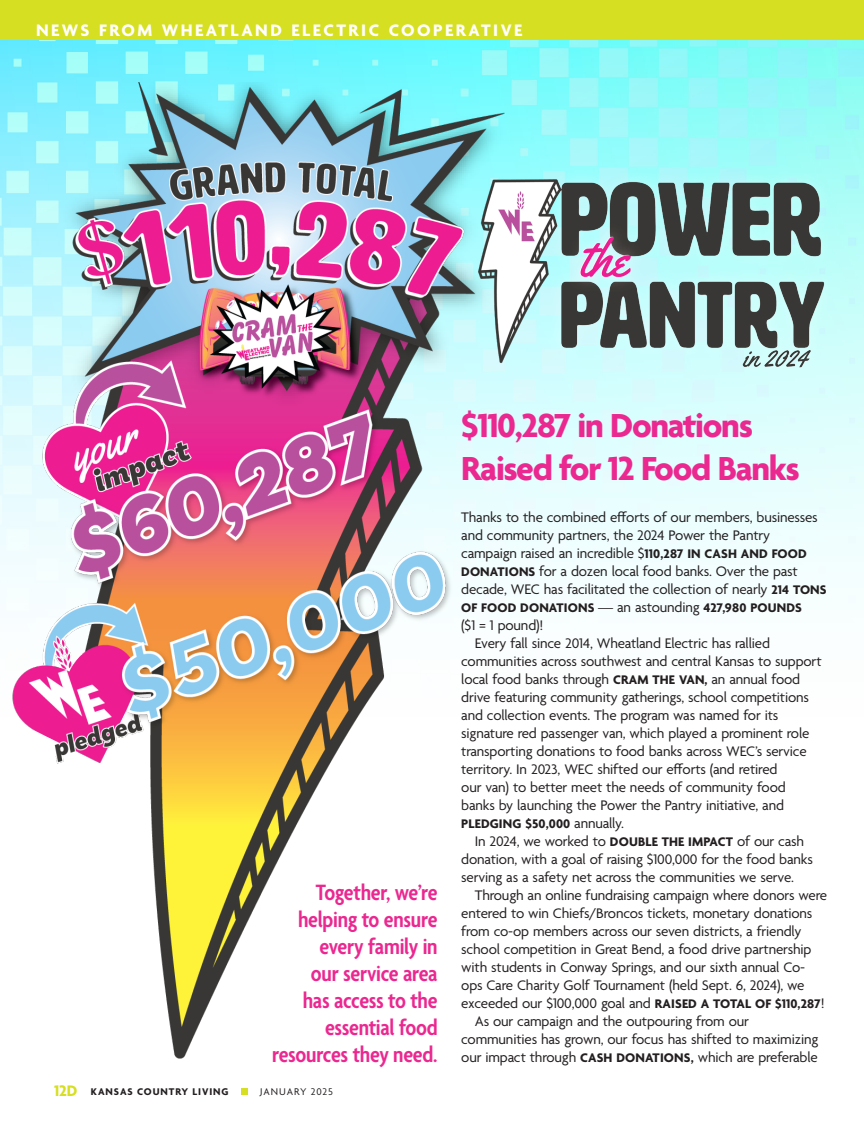
<style>
.page{position:relative;width:864px;height:1134px;background:#fff}
.page>*{position:absolute;margin:0;border:0;box-sizing:border-box;transform-origin:0 0}
.Co-op_Headline{font:700 36px/43.2px "Agenda";letter-spacing:-.035em;color:#eb2890}
.Co-op_Pullquote{font:600 condensed 24px/27px "Agenda";letter-spacing:-.015em;color:#eb2890;text-align:right}
.t1{font:700 18px "Agenda";letter-spacing:.14em;color:#fff}
.Co-op_Text__no_hyphens{font:15px/18px "Agenda";letter-spacing:-.01em;color:#231f20}
.Co-op_Text_no_indent{font:15px/18px "Agenda";letter-spacing:-.01em;color:#231f20}
.Co-op_Text_no_indent-2{font:700 13.5px "Agenda";letter-spacing:.01em;color:#231f20}
.Co-op_Text__no_hyphens-2{font:700 13.5px "Agenda";letter-spacing:.01em;color:#231f20}
.t2{font:700 10.5px "Agenda";letter-spacing:.09em;color:#231f20}
.t3{font:10.5px "Agenda";letter-spacing:.09em;color:#231f20}
.s1{font-size:16.5px;color:#d6df21}
.s2{font-weight:700;font-size:13.5px}
.s3{font-weight:400;font-size:15px}
</style>
<div class="page">
<img style="left:0;top:40px;width:864px;height:543px">
<img style="left:2px;top:83px;width:503px;height:976px">
<img style="left:475px;top:131px;width:353px;height:278px">
<div style="left:241px;top:1088px;width:7px;height:7px;background:#d6df21"></div>
<div style="left:0;top:0;width:864px;height:40px;background:#d6df21"></div>
<p class="t1" style="left:36px;top:21px;width:488px">NEWS FROM WHEATLAND ELECTRIC COOPERATIVE</p>
<p class="Co-op_Pullquote" style="left:272px;top:880px;width:167px">Together, we’re helping to ensure every family in<br>our service area<br>has access to the essential food resources they need.</p>
<p class="t2" style="left:54px;top:1086px;width:176px"><span class="s1">12D</span> KANSAS COUNTRY LIVING</p>
<p class="t3" style="left:260px;top:1086px;width:74px">JANUARY 2025</p>
<p class="Co-op_Headline" style="left:461px;top:406px;width:340px">$110,287 in Donations<br>Raised for 12 Food Banks</p>
<p class="Co-op_Text_no_indent" style="left:461px;top:509px;width:367px">Thanks to the combined efforts of our members, businesses and community partners, the 2024 Power the Pantry campaign raised an incredible $<span class="s2">110,287 IN CASH AND FOOD DONATIONS</span> for a dozen local food banks. Over the past decade, WEC has facilitated the collection of nearly <span class="s2">214 TONS</span></p>
<p class="Co-op_Text_no_indent-2" style="left:461px;top:600px;width:342px">OF FOOD DONATIONS <span class="s3">— an astounding</span> 427,980 POUNDS</p>
<p class="Co-op_Text_no_indent" style="left:461px;top:617px;width:84px">($1 = 1 pound)!</p>
<p class="Co-op_Text__no_hyphens" style="left:461px;top:635px;width:362px;text-indent:14px">Every fall since 2014, Wheatland Electric has rallied communities across southwest and central Kansas to support local food banks through <span class="s2">CRAM THE VAN,</span> an annual food drive featuring community gatherings, school competitions and collection events. The program was named for its signature red passenger van, which played a prominent role transporting donations to food banks across WEC’s service territory. In 2023, WEC shifted our efforts (and retired<br>our van) to better meet the needs of community food banks by launching the Power the Pantry initiative, and</p>
<p class="Co-op_Text__no_hyphens-2" style="left:461px;top:816px;width:164px">PLEDGING $50,000 <span class="s3">annually.</span></p>
<p class="Co-op_Text__no_hyphens" style="left:461px;top:833px;width:353px;text-indent:14px">In 2024, we worked to <span class="s2">DOUBLE THE IMPACT</span> of our cash donation, with a goal of raising $100,000 for the food banks serving as a safety net across the communities we serve.</p>
<p class="Co-op_Text__no_hyphens" style="left:461px;top:887px;width:367px;text-indent:14px">Through an online fundraising campaign where donors were entered to win Chiefs/Broncos tickets, monetary donations from co-op members across our seven districts, a friendly school competition in Great Bend, a food drive partnership with students in Conway Springs, and our sixth annual Co&shy;ops Care Charity Golf Tournament (held Sept. 6, 2024), we exceeded our $100,000 goal and <span class="s2">RAISED A TOTAL OF $110,287</span>!</p>
<p class="Co-op_Text__no_hyphens" style="left:461px;top:1013px;width:359px;text-indent:14px">As our campaign and the outpouring from our communities has grown, our focus has shifted to maximizing our impact through <span class="s2">CASH DONATIONS,</span> which are preferable</p>
</div>
